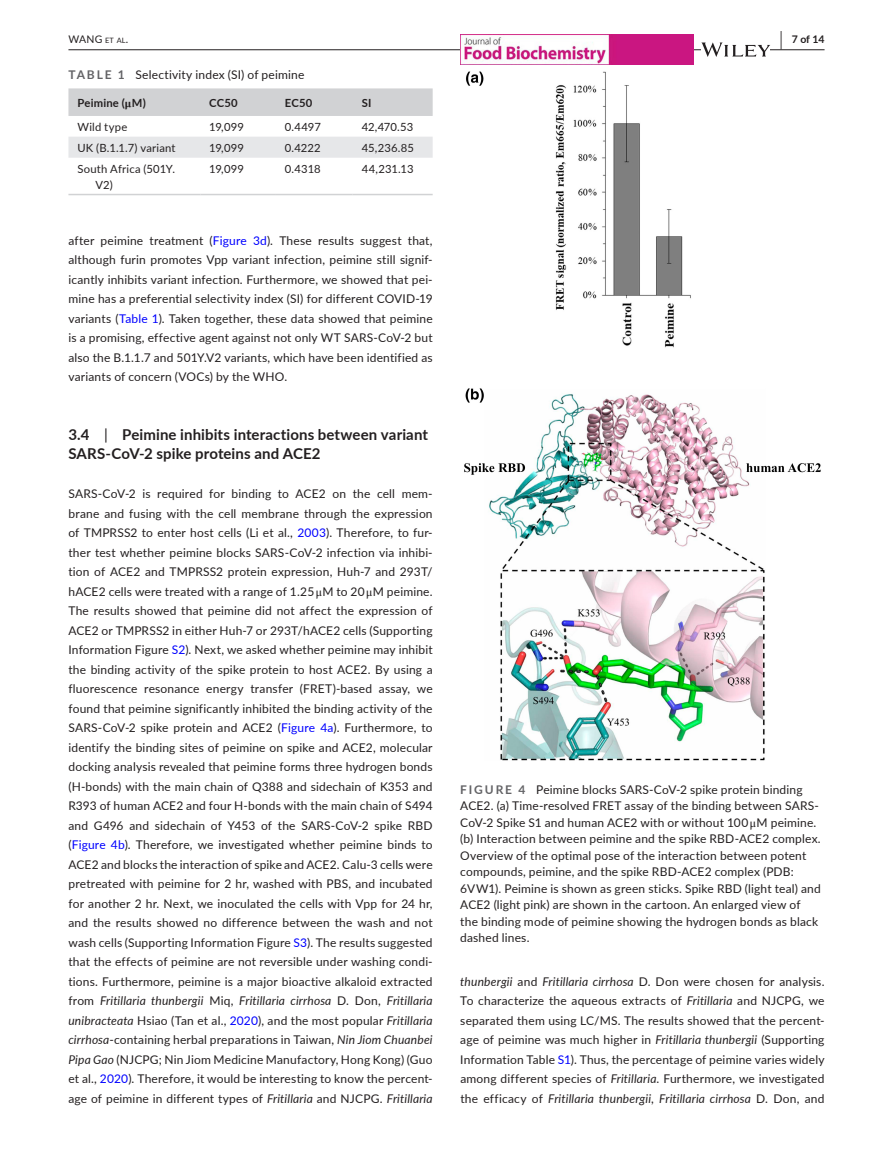
<style>
.page{position:relative;width:893px;height:1174px;background:#fff}
.page>*{position:absolute;margin:0;border:0;box-sizing:border-box;transform-origin:0 0}
.t1{font:700 15px/19.5px "Lato";letter-spacing:.005em;color:#231f20}
.t2{font:12px/19.5px "Lato";letter-spacing:.015em;color:#231f20;text-align:justify}
.t3{font:11.25px/15.8px "Lato";letter-spacing:.015em;color:#231f20}
.t4{font:700 11.25px "Lato";letter-spacing:.015em;color:#231f20}
.t5{font:10.5px "Lato";color:#231f20}
.t6{font:700 10.5px "Lato";color:#231f20}
.s1{font-size:7.35px}
.s2{font-size:19.5px}
.s3{font-weight:700;color:#636366}
.s4{font-family:"STIX"}
.s5{color:#00f}
.s6{font-weight:400}
.s7{font-style:italic}
</style>
<div class="page">
<hr style="left:68px;top:49px;width:756px;height:1px;background:#231f20">
<img style="left:460px;top:35px;width:234px;height:30px">
<svg style="left:701px;top:42px;width:69px;height:15px"></svg>
<div style="left:68px;top:88px;width:365px;height:28px;background:#d1d2d4"></div>
<div style="left:68px;top:137px;width:365px;height:21px;background:#e6e7e9"></div>
<hr style="left:68px;top:194px;width:132px;height:1px;background:#d1d2d4">
<hr style="left:200px;top:194px;width:76px;height:1px;background:#d1d2d4">
<hr style="left:276px;top:194px;width:77px;height:1px;background:#d1d2d4">
<hr style="left:353px;top:194px;width:80px;height:1px;background:#d1d2d4">
<img style="left:464px;top:71px;width:357px;height:690px">
<p class="t5" style="left:68px;top:31px;width:61px">WANG <span class="s1">et al</span>.</p>
<p class="t6" style="left:780px;top:31px;width:46px"><span class="s2">|</span> 7 of 14</p>
<p class="t2" style="left:68px;top:64px;width:237px"><span class="s3">TABLE 1</span> Selectivity index (SI) of peimine</p>
<p class="t4" style="left:77px;top:94px;width:70px">Peimine (<span class="s4">μ</span>M)</p>
<p class="t4" style="left:209px;top:94px;width:30px">CC50</p>
<p class="t4" style="left:285px;top:94px;width:29px">EC50</p>
<p class="t4" style="left:362px;top:94px;width:11px">SI</p>
<p class="t3" style="left:77px;top:118px;width:51px">Wild type</p>
<p class="t3" style="left:209px;top:118px;width:36px">19,099</p>
<p class="t3" style="left:285px;top:118px;width:37px">0.4497</p>
<p class="t3" style="left:362px;top:118px;width:53px">42,470.53</p>
<p class="t3" style="left:77px;top:139px;width:100px">UK (B.1.1.7) variant</p>
<p class="t3" style="left:209px;top:139px;width:36px">19,099</p>
<p class="t3" style="left:285px;top:139px;width:37px">0.4222</p>
<p class="t3" style="left:362px;top:139px;width:54px">45,236.85</p>
<p class="t3" style="left:95px;top:160px;width:81px;text-indent:-18px">South Africa (501Y.<br>V2)</p>
<p class="t3" style="left:209px;top:160px;width:36px">19,099</p>
<p class="t3" style="left:285px;top:160px;width:37px">0.4318</p>
<p class="t3" style="left:362px;top:160px;width:53px">44,231.13</p>
<p class="t2" style="left:68px;top:230px;width:366px">after peimine treatment (<span class="s5">Figure 3d</span>). These results suggest that, although furin promotes Vpp variant infection, peimine still signif&shy;icantly inhibits variant infection. Furthermore, we showed that pei&shy;mine has a preferential selectivity index (SI) for different COVID-19 variants (<span class="s5">Table 1</span>). Taken together, these data showed that peimine is a promising, effective agent against not only WT SARS-CoV-2 but also the B.1.1.7 and 501Y.V2 variants, which have been identified as variants of concern (VOCs) by the WHO.</p>
<p class="t1" style="left:68px;top:424px;width:361px">3.4 <span class="s6">|</span> Peimine inhibits interactions between variant<br>SARS-CoV-2 spike proteins and ACE2</p>
<p class="t2" style="left:68px;top:483px;width:366px">SARS-CoV-2 is required for binding to ACE2 on the cell mem&shy;brane and fusing with the cell membrane through the expression of TMPRSS2 to enter host cells (Li et al., <span class="s5">2003</span>). Therefore, to fur&shy;ther test whether peimine blocks SARS-CoV-2 infection via inhibi&shy;tion of ACE2 and TMPRSS2 protein expression, Huh-7 and 293T/ hACE2 cells were treated with a range of 1.25 <span class="s4">μ</span>M to 20 <span class="s4">μ</span>M peimine.<br>The results showed that peimine did not affect the expression of ACE2 or TMPRSS2 in either Huh-7 or 293T/hACE2 cells (Supporting Information Figure <span class="s5">S2</span>). Next, we asked whether peimine may inhibit the binding activity of the spike protein to host ACE2. By using a fluorescence resonance energy transfer (FRET)-based assay, we found that peimine significantly inhibited the binding activity of the SARS-CoV-2 spike protein and ACE2 (<span class="s5">Figure 4a</span>). Furthermore, to identify the binding sites of peimine on spike and ACE2, molecular docking analysis revealed that peimine forms three hydrogen bonds (H-bonds) with the main chain of Q388 and sidechain of K353 and R393 of human ACE2 and four H-bonds with the main chain of S494 and G496 and sidechain of Y453 of the SARS-CoV-2 spike RBD (<span class="s5">Figure 4b</span>). Therefore, we investigated whether peimine binds to ACE2 and blocks the interaction of spike and ACE2. Calu-3 cells were pretreated with peimine for 2 hr, washed with PBS, and incubated for another 2 hr. Next, we inoculated the cells with Vpp for 24 hr, and the results showed no difference between the wash and not wash cells (Supporting Information Figure <span class="s5">S3</span>). The results suggested that the effects of peimine are not reversible under washing condi&shy;tions. Furthermore, peimine is a major bioactive alkaloid extracted from <span class="s7">Fritillaria thunbergii</span> Miq, <span class="s7">Fritillaria cirrhosa</span> D. Don, <span class="s7">Fritillaria unibracteata</span> Hsiao (Tan et al., <span class="s5">2020</span>), and the most popular <span class="s7">Fritillaria cirrhosa</span>-containing herbal preparations in Taiwan, <span class="s7">Nin Jiom Chuanbei Pipa Gao</span> (NJCPG; Nin Jiom Medicine Manufactory, Hong Kong) (Guo et al., <span class="s5">2020</span>). Therefore, it would be interesting to know the percent&shy;age of peimine in different types of <span class="s7">Fritillaria</span> and NJCPG. <span class="s7">Fritillaria</span></p>
<p class="t2" style="left:460px;top:780px;width:362px;line-height:16.5px;text-align:left"><span class="s3">FIGURE 4</span> Peimine blocks SARS-CoV-2 spike protein binding ACE2. (a) Time-resolved FRET assay of the binding between SARS-CoV-2 Spike S1 and human ACE2 with or without 100 <span class="s4">μ</span>M peimine. (b) Interaction between peimine and the spike RBD-ACE2 complex.<br>Overview of the optimal pose of the interaction between potent compounds, peimine, and the spike RBD-ACE2 complex (PDB:<br>6VW1). Peimine is shown as green sticks. Spike RBD (light teal) and ACE2 (light pink) are shown in the cartoon. An enlarged view of the binding mode of peimine showing the hydrogen bonds as black dashed lines.</p>
<p class="t2" style="left:460px;top:971px;width:366px"><span class="s7">thunbergii</span> and <span class="s7">Fritillaria cirrhosa</span> D. Don were chosen for analysis.<br>To characterize the aqueous extracts of <span class="s7">Fritillaria</span> and NJCPG, we separated them using LC/MS. The results showed that the percent&shy;age of peimine was much higher in <span class="s7">Fritillaria thunbergii</span> (Supporting Information Table <span class="s5">S1</span>). Thus, the percentage of peimine varies widely among different species of <span class="s7">Fritillaria</span>. Furthermore, we investigated the efficacy of <span class="s7">Fritillaria thunbergii</span>, <span class="s7">Fritillaria cirrhosa</span> D. Don, and</p>
</div>
